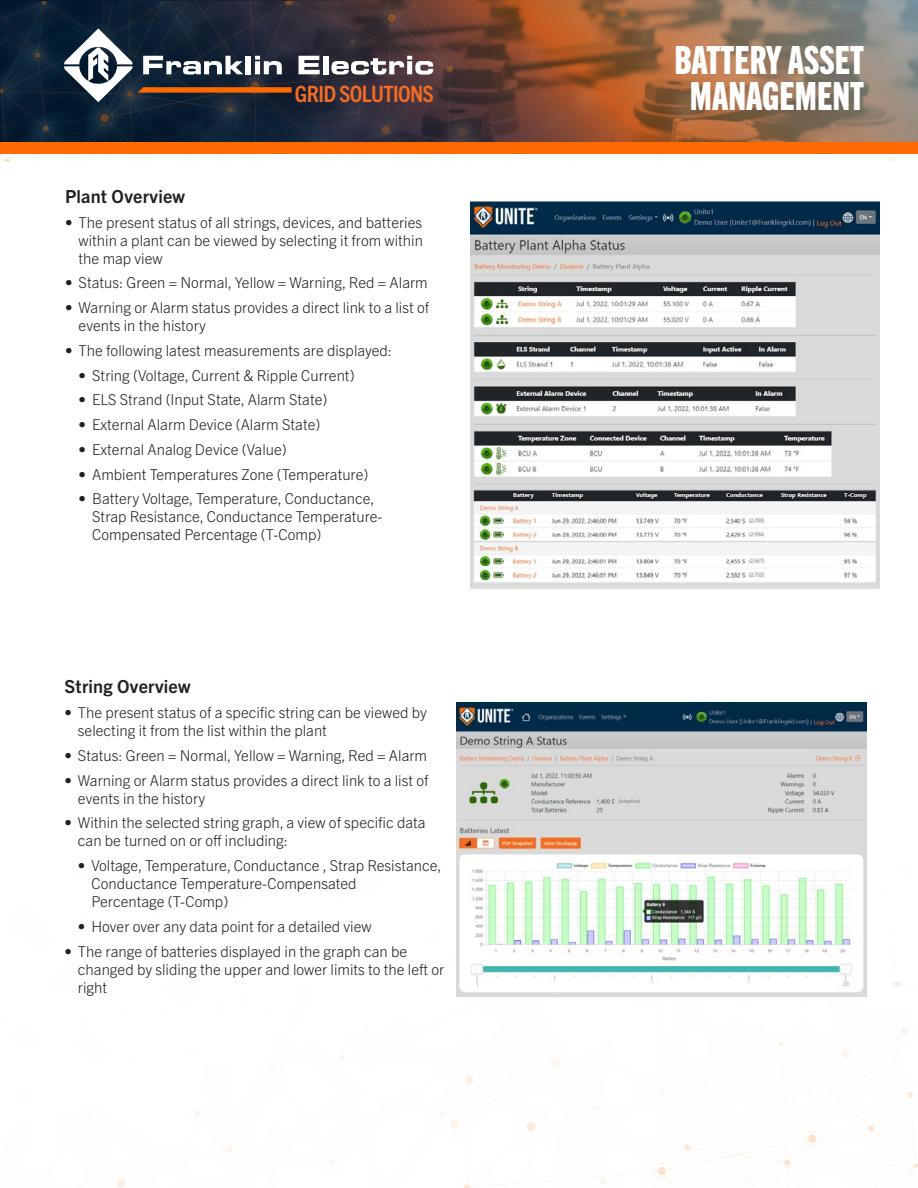
<style>
.page{position:relative;width:918px;height:1188px;background:#fff}
.page>*{position:absolute;margin:0;border:0;box-sizing:border-box;transform-origin:0 0}
.First_Paragraph_Sellsheet{font:39px/36px "Trade Gothic Next LT Pro Hv Cm";color:#fff;text-align:center}
.t1{font:700 condensed 22.5px "Trade Gothic Next LT Pro";letter-spacing:-.025em;color:#f36c24}
.First_Paragraph_Sellsheet-2{font:700 18px "Trade Gothic Next LT Pro";letter-spacing:.01em;color:#231f20}
.t2{font:300 15px/18px "Trade Gothic Next LT Pro";color:#231f20}
</style>
<div class="page">
<svg style="left:293px;top:1px;width:625px;height:161px;background:#795a4c"></svg>
<svg style="left:381px;top:125px;width:9px;height:9px"></svg>
<svg style="left:447px;top:66px;width:6px;height:7px"></svg>
<svg style="left:619px;top:9px;width:9px;height:9px"></svg>
<svg style="left:550px;top:90px;width:368px;height:72px;background:#a77b5d"></svg>
<svg style="left:787px;top:65px;width:18px;height:18px"></svg>
<svg style="left:383px;top:9px;width:18px;height:18px"></svg>
<svg style="left:299px;top:56px;width:21px;height:22px"></svg>
<div style="left:323px;top:56px;width:5px;height:18px;background:#fff"></div>
<svg style="left:331px;top:56px;width:102px;height:19px"></svg>
<svg style="left:0;top:0;width:293px;height:162px;background:#343f4c"></svg>
<div style="left:0;top:143px;width:918px;height:11px;background:#ff6a00"></div>
<svg style="left:465px;top:1076px;width:8px;height:8px"></svg>
<svg style="left:527px;top:1122px;width:9px;height:10px"></svg>
<svg style="left:464px;top:1184px;width:6px;height:4px"></svg>
<svg style="left:194px;top:1110px;width:7px;height:7px"></svg>
<svg style="left:113px;top:1179px;width:15px;height:9px"></svg>
<svg style="left:661px;top:894px;width:257px;height:294px"></svg>
<svg style="left:842px;top:1050px;width:8px;height:9px"></svg>
<svg style="left:803px;top:1130px;width:18px;height:18px"></svg>
<svg style="left:653px;top:1162px;width:18px;height:18px"></svg>
<img style="left:470px;top:201px;width:410px;height:388px">
<img style="left:457px;top:703px;width:409px;height:294px">
<img style="left:694px;top:208px;width:147px;height:22px">
<img style="left:708px;top:710px;width:127px;height:16px">
<h2 class="t1" style="left:295px;top:79px;width:140px">GRID SOLUTIONS</h2>
<p class="First_Paragraph_Sellsheet-2" style="left:65px;top:184px;width:121px">Plant Overview</p>
<p class="t2" style="left:79px;top:212px;width:346px;text-align:justify;text-indent:-14px">• The present status of all strings, devices, and batteries within a plant can be viewed by selecting it from within the map view</p>
<p class="t2" style="left:65px;top:273px;width:364px">• Status: Green = Normal, Yellow = Warning, Red = Alarm</p>
<p class="t2" style="left:79px;top:298px;width:352px;text-indent:-14px">• Warning or Alarm status provides a direct link to a list of events in the history</p>
<p class="t2" style="left:65px;top:340px;width:329px">• The following latest measurements are displayed:</p>
<p class="t2" style="left:79px;top:365px;width:277px">• String (Voltage, Current &amp; Ripple Current)</p>
<p class="t2" style="left:79px;top:390px;width:250px">• ELS Strand (Input State, Alarm State)</p>
<p class="t2" style="left:79px;top:415px;width:243px">• External Alarm Device (Alarm State)</p>
<p class="t2" style="left:79px;top:439px;width:210px">• External Analog Device (Value)</p>
<p class="t2" style="left:79px;top:464px;width:291px">• Ambient Temperatures Zone (Temperature)</p>
<p class="t2" style="left:92px;top:489px;width:292px;text-indent:-14px">• Battery Voltage, Temperature, Conductance,<br>Strap Resistance, Conductance Temperature-<br>Compensated Percentage (T-Comp)</p>
<p class="First_Paragraph_Sellsheet-2" style="left:64px;top:674px;width:128px">String Overview</p>
<p class="t2" style="left:78px;top:703px;width:350px;text-indent:-14px">• The present status of a specific string can be viewed by selecting it from the list within the plant</p>
<p class="t2" style="left:64px;top:745px;width:364px">• Status: Green = Normal, Yellow = Warning, Red = Alarm</p>
<p class="t2" style="left:78px;top:770px;width:352px;text-indent:-14px">• Warning or Alarm status provides a direct link to a list of events in the history</p>
<p class="t2" style="left:78px;top:813px;width:349px;text-indent:-14px">• Within the selected string graph, a view of specific data can be turned on or off including:</p>
<p class="t2" style="left:91px;top:856px;width:352px;text-indent:-14px">• Voltage, Temperature, Conductance , Strap Resistance,<br>Conductance Temperature-Compensated<br>Percentage (T-Comp)</p>
<p class="t2" style="left:78px;top:916px;width:295px">• Hover over any data point for a detailed view</p>
<p class="t2" style="left:78px;top:941px;width:368px;text-indent:-14px">• The range of batteries displayed in the graph can be changed by sliding the upper and lower limits to the left or right</p>
<p class="First_Paragraph_Sellsheet" style="left:675px;top:39px;width:191px">BATTERY ASSET<br>MANAGEMENT</p>
</div>
